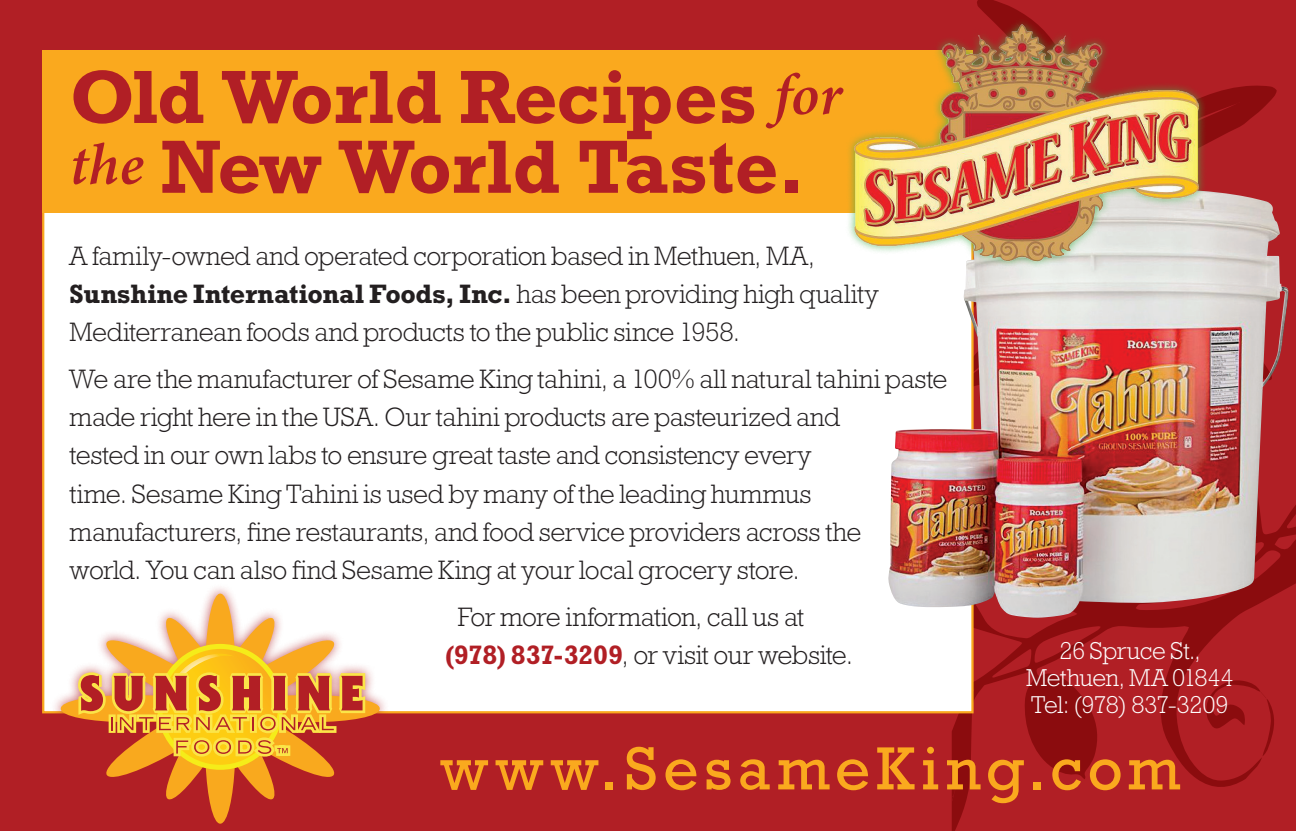
<style>
.page{position:relative;width:1296px;height:831px;background:#fff}
.page>*{position:absolute;margin:0;border:0;box-sizing:border-box;transform-origin:0 0}
.t1{font:700 76.5px "Rockwell Std";letter-spacing:-.005em;color:#b11f25}
.t2{font:61.88px "Rockwell Std";letter-spacing:.09em;color:#faa91e}
.t3{font:300 27px/38.2px "Rockwell Std";letter-spacing:-.015em;color:#231f20}
.t4{font:300 24.75px/27px "Rockwell Std";letter-spacing:-.015em;color:#fff;text-align:center}
.s1{font-family:"Minion Pro";font-weight:600;font-style:italic;font-size:58.5px}
.s2{font-weight:700}
.s3{font-weight:700;color:#b11f25}
</style>
<div class="page">
<div style="left:0;top:0;width:1296px;height:830px;background:#b11f25"></div>
<svg style="left:952px;top:505px;width:344px;height:325px"></svg>
<svg style="left:1205px;top:678px;width:71px;height:79px"></svg>
<svg style="left:952px;top:775px;width:7px;height:27px"></svg>
<svg style="left:977px;top:0;width:300px;height:139px"></svg>
<div style="left:42px;top:168px;width:932px;height:545px;background:#fff;border:2px solid #faa91e"></div>
<div style="left:42px;top:51px;width:930px;height:162px;background:#faa91e"></div>
<div style="left:50px;top:582px;width:340px;height:248px;background:#b11f25;opacity:.7"></div>
<svg style="left:61px;top:593px;width:319px;height:230px"></svg>
<svg style="left:157px;top:643px;width:126px;height:126px"></svg>
<svg style="left:74px;top:653px;width:294px;height:113px"></svg>
<img style="left:888px;top:192px;width:401px;height:425px">
<div style="left:846px;top:16px;width:362px;height:253px;background:#40ae49;opacity:.8"></div>
<img style="left:838px;top:22px;width:377px;height:241px">
<p class="t1" style="left:70px;top:52px;width:774px">Old World Recipes <span class="s1">for</span></p>
<p class="t1" style="left:70px;top:122px;width:736px"><span class="s1">the</span> New World Taste.</p>
<p class="t3" style="left:70px;top:236px;width:811px">A family-owned and operated corporation based in Methuen, MA,<br><span class="s2">Sunshine International Foods, Inc.</span> has been providing high quality<br>Mediterranean foods and products to the public since 1958.</p>
<p class="t3" style="left:70px;top:359px;width:879px">We are the manufacturer of Sesame King tahini, a 100% all natural tahini paste made right here in the USA. Our tahini products are pasteurized and<br>tested in our own labs to ensure great taste and consistency every<br>time. Sesame King Tahini is used by many of the leading hummus manufacturers, fine restaurants, and food service providers across the<br>world. You can also find Sesame King at your local grocery store.</p>
<p class="t3" style="left:445px;top:597px;width:409px;text-indent:13px">For more information, call us at <span class="s3">(978) 837-3209</span>, or visit our website.</p>
<p class="t4" style="left:1026px;top:637px;width:209px">26 Spruce St.,<br>Methuen, MA 01844<br>Tel: (978) 837-3209</p>
<p class="t2" style="left:440px;top:732px;width:742px">www.SesameKing.com</p>
</div>
